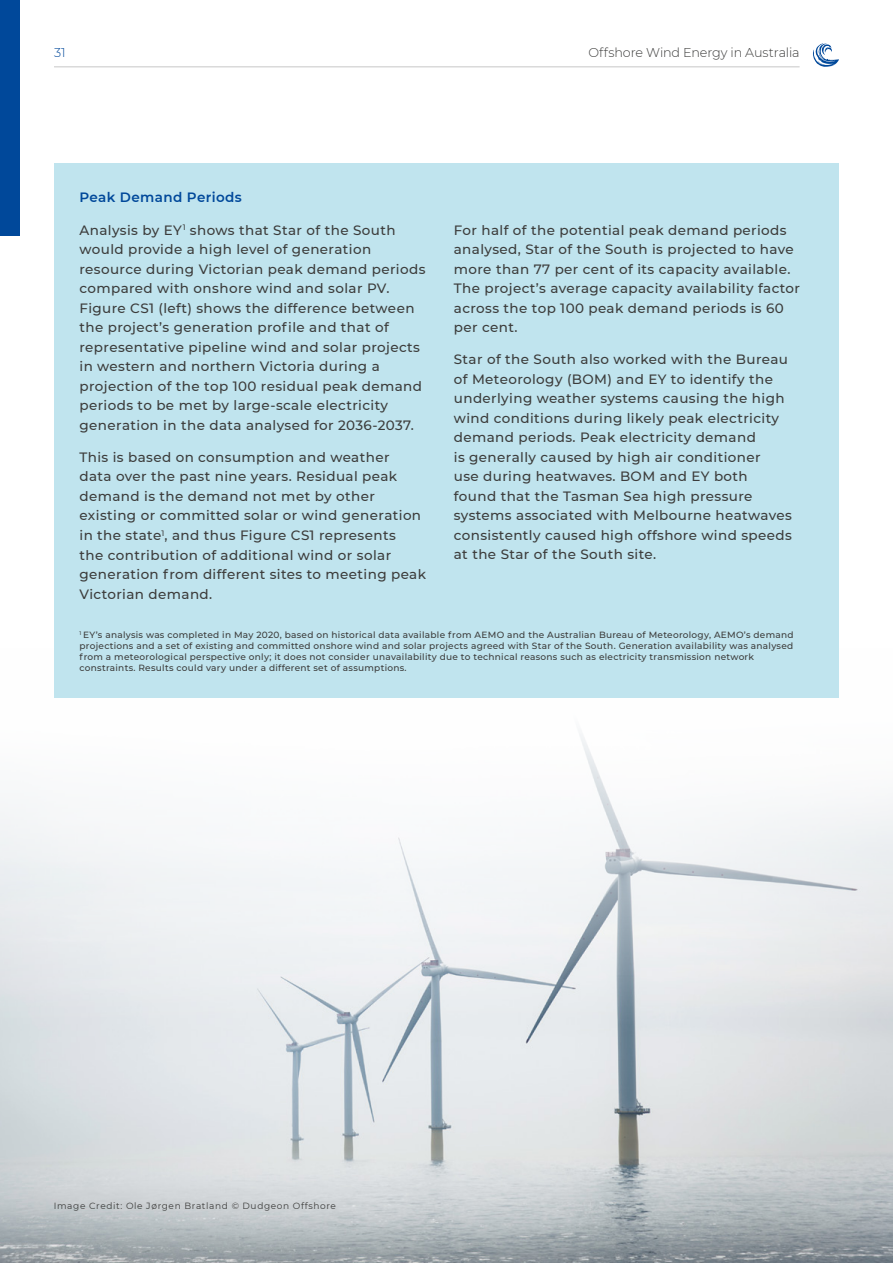
<style>
.page{position:relative;width:893px;height:1263px;background:#fff}
.page>*{position:absolute;margin:0;border:0;box-sizing:border-box;transform-origin:0 0}
.t1{font:500 13.5px/19.5px "Montserrat";letter-spacing:.03em;color:#3c3c3b}
.t2{font:600 13.5px "Montserrat";letter-spacing:.03em;color:#00489a}
.t3{font:300 12.75px "Montserrat";letter-spacing:-.005em;color:#3c3c3b}
.t4{font:300 12.75px "Montserrat";color:#00489a}
.t5{font:500 9px/10.8px "Montserrat";letter-spacing:.03em;color:#3c3c3b}
.t6{font:9px "Montserrat";letter-spacing:.07em;color:#3c3c3b}
</style>
<div class="page">
<hr style="left:54px;top:66px;width:746px;height:2px;background:#dadada">
<svg style="left:813px;top:43px;width:26px;height:24px"></svg>
<div style="left:0;top:0;width:20px;height:236px;background:#00489a"></div>
<img style="left:0;top:697px;width:893px;height:566px">
<div style="left:54px;top:163px;width:785px;height:534px;background:#c0e4ee"></div>
<p class="t4" style="left:54px;top:43px;width:13px">31</p>
<p class="t3" style="left:588px;top:43px;width:213px">Offshore Wind Energy in Australia</p>
<p class="t2" style="left:80px;top:188px;width:164px">Peak Demand Periods</p>
<p class="t1" style="left:80px;top:220px;width:347px">Analysis by EY<sup>1</sup> shows that Star of the South would provide a high level of generation resource during Victorian peak demand periods compared with onshore wind and solar PV.<br>Figure CS1 (left) shows the difference between the project’s generation profile and that of representative pipeline wind and solar projects in western and northern Victoria during a projection of the top 100 residual peak demand periods to be met by large-scale electricity generation in the data analysed for 2036-2037.</p>
<p class="t1" style="left:80px;top:447px;width:348px">This is based on consumption and weather<br>data over the past nine years. Residual peak demand is the demand not met by other existing or committed solar or wind generation in the state<sup>1</sup>, and thus Figure CS1 represents<br>the contribution of additional wind or solar generation from different sites to meeting peak Victorian demand.</p>
<p class="t1" style="left:454px;top:220px;width:348px">For half of the potential peak demand periods analysed, Star of the South is projected to have more than 77 per cent of its capacity available.<br>The project’s average capacity availability factor across the top 100 peak demand periods is 60 per cent.</p>
<p class="t1" style="left:454px;top:349px;width:340px">Star of the South also worked with the Bureau of Meteorology (BOM) and EY to identify the underlying weather systems causing the high wind conditions during likely peak electricity demand periods. Peak electricity demand<br>is generally caused by high air conditioner<br>use during heatwaves. BOM and EY both found that the Tasman Sea high pressure systems associated with Melbourne heatwaves consistently caused high offshore wind speeds at the Star of the South site.</p>
<p class="t5" style="left:79px;top:629px;width:716px"><sup>1</sup> EY’s analysis was completed in May 2020, based on historical data available from AEMO and the Australian Bureau of Meteorology, AEMO’s demand projections and a set of existing and committed onshore wind and solar projects agreed with Star of the South. Generation availability was analysed from a meteorological perspective only; it does not consider unavailability due to technical reasons such as electricity transmission network constraints. Results could vary under a different set of assumptions.</p>
<p class="t6" style="left:54px;top:1200px;width:284px">Image Credit: Ole Jørgen Bratland © Dudgeon Offshore</p>
</div>
